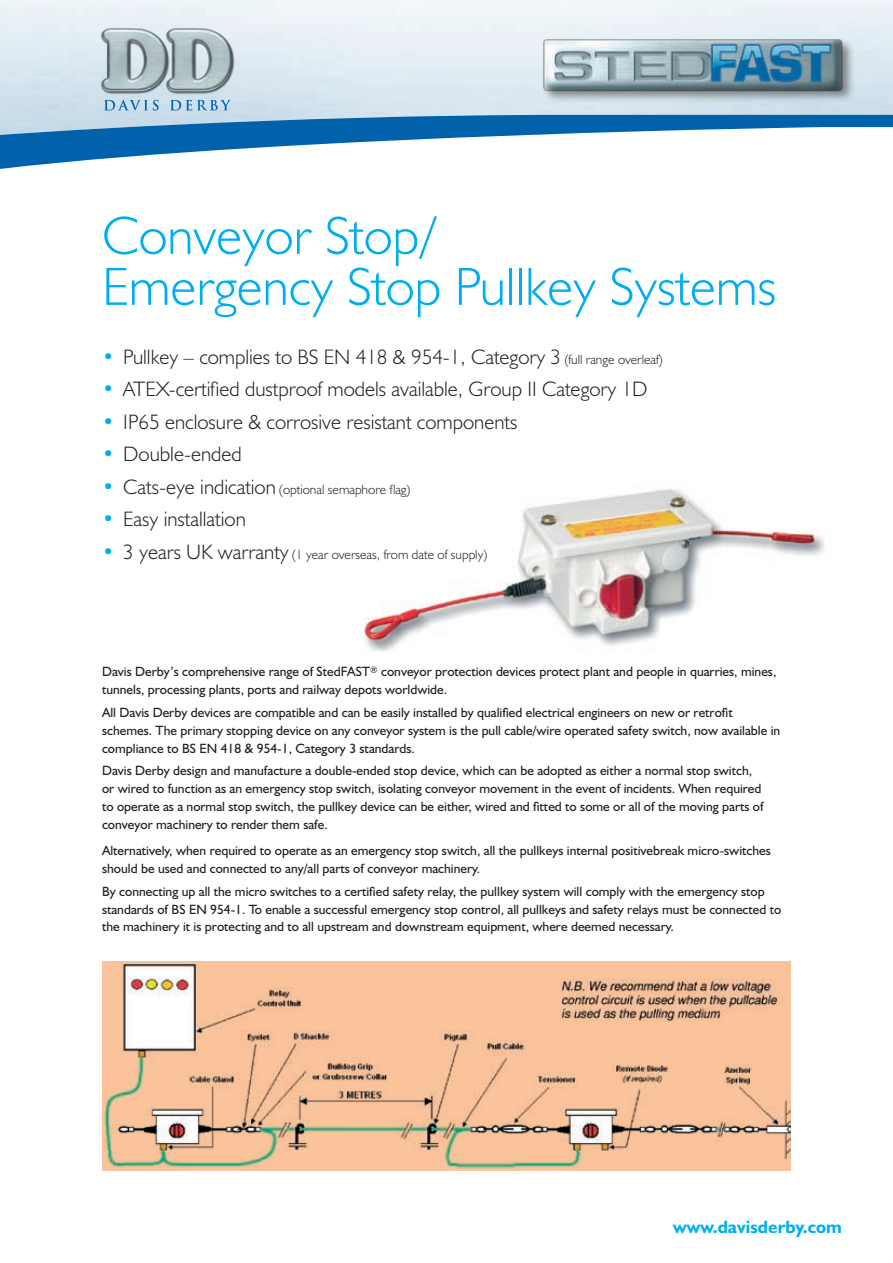
<style>
.page{position:relative;width:893px;height:1263px;background:#fff}
.page>*{position:absolute;margin:0;border:0;box-sizing:border-box;transform-origin:0 0}
.t1{font:300 54px/51px "Humanist 521 BT";color:#00aeef}
.t2{font:300 21px "Humanist 521 BT";color:#231f20}
.t3{font:700 18px "Humanist 521 BT";color:#00aeef}
.t4{font:13.5px/18px "Humanist 521 BT";color:#231f20}
.t5{font:300 13.5px "Humanist 521 BT";color:#231f20}
.s1{color:#00aeef}
.s2{font-size:13.5px}
.s3{font-size:21px;color:#00aeef}
.s4{font-size:21px}
</style>
<div class="page">
<div style="left:542px;top:37px;width:313px;height:66px;background:#231f20;opacity:.5"></div>
<img style="left:541px;top:37px;width:304px;height:55px">
<svg style="left:0;top:115px;width:893px;height:54px"></svg>
<svg style="left:104px;top:100px;width:55px;height:11px"></svg>
<svg style="left:170px;top:100px;width:61px;height:10px"></svg>
<img style="left:95px;top:23px;width:145px;height:77px">
<img style="left:364px;top:488px;width:461px;height:163px">
<img style="left:102px;top:961px;width:689px;height:209px">
<h1 class="t1" style="left:102px;top:209px;width:676px">Conveyor Stop/<br>Emergency Stop Pullkey Systems</h1>
<h2 class="t2" style="left:102px;top:344px;width:562px"><span class="s1">•</span> Pullkey – complies to BS EN 418 &amp; 954-1, Category 3 <span class="s2">(full range overleaf)</span></h2>
<h2 class="t2" style="left:102px;top:376px;width:547px"><span class="s1">•</span> ATEX-certified dustproof models available, Group II Category 1D</h2>
<h2 class="t2" style="left:102px;top:409px;width:417px"><span class="s1">•</span> IP65 enclosure &amp; corrosive resistant components</h2>
<h2 class="t2" style="left:102px;top:441px;width:141px"><span class="s1">•</span> Double-ended</h2>
<p class="t5" style="left:102px;top:481px;width:310px"><span class="s3">•</span> <span class="s4">Cats-eye indication</span> (optional semaphore flag)</p>
<h2 class="t2" style="left:102px;top:506px;width:145px"><span class="s1">•</span> Easy installation</h2>
<p class="t5" style="left:102px;top:546px;width:387px"><span class="s3">•</span> <span class="s4">3 years UK warranty</span> (1 year overseas, from date of supply)</p>
<p class="t4" style="left:102px;top:662px;width:676px">Davis Derby’s comprehensive range of StedFAST<sup>®</sup> conveyor protection devices protect plant and people in quarries, mines, tunnels, processing plants, ports and railway depots worldwide.</p>
<p class="t4" style="left:102px;top:703px;width:680px">All Davis Derby devices are compatible and can be easily installed by qualified electrical engineers on new or retrofit schemes. The primary stopping device on any conveyor system is the pull cable/wire operated safety switch, now available in compliance to BS EN 418 &amp; 954-1, Category 3 standards.</p>
<p class="t4" style="left:102px;top:761px;width:663px">Davis Derby design and manufacture a double-ended stop device, which can be adopted as either a normal stop switch, or wired to function as an emergency stop switch, isolating conveyor movement in the event of incidents. When required to operate as a normal stop switch, the pullkey device can be either, wired and fitted to some or all of the moving parts of conveyor machinery to render them safe.</p>
<p class="t4" style="left:102px;top:841px;width:670px">Alternatively, when required to operate as an emergency stop switch, all the pullkeys internal positivebreak micro-switches should be used and connected to any/all parts of conveyor machinery.</p>
<p class="t4" style="left:102px;top:882px;width:681px">By connecting up all the micro switches to a certified safety relay, the pullkey system will comply with the emergency stop standards of BS EN 954-1. To enable a successful emergency stop control, all pullkeys and safety relays must be connected to the machinery it is protecting and to all upstream and downstream equipment, where deemed necessary.</p>
<h3 class="t3" style="left:673px;top:1215px;width:170px">www.davisderby.com</h3>
</div>
